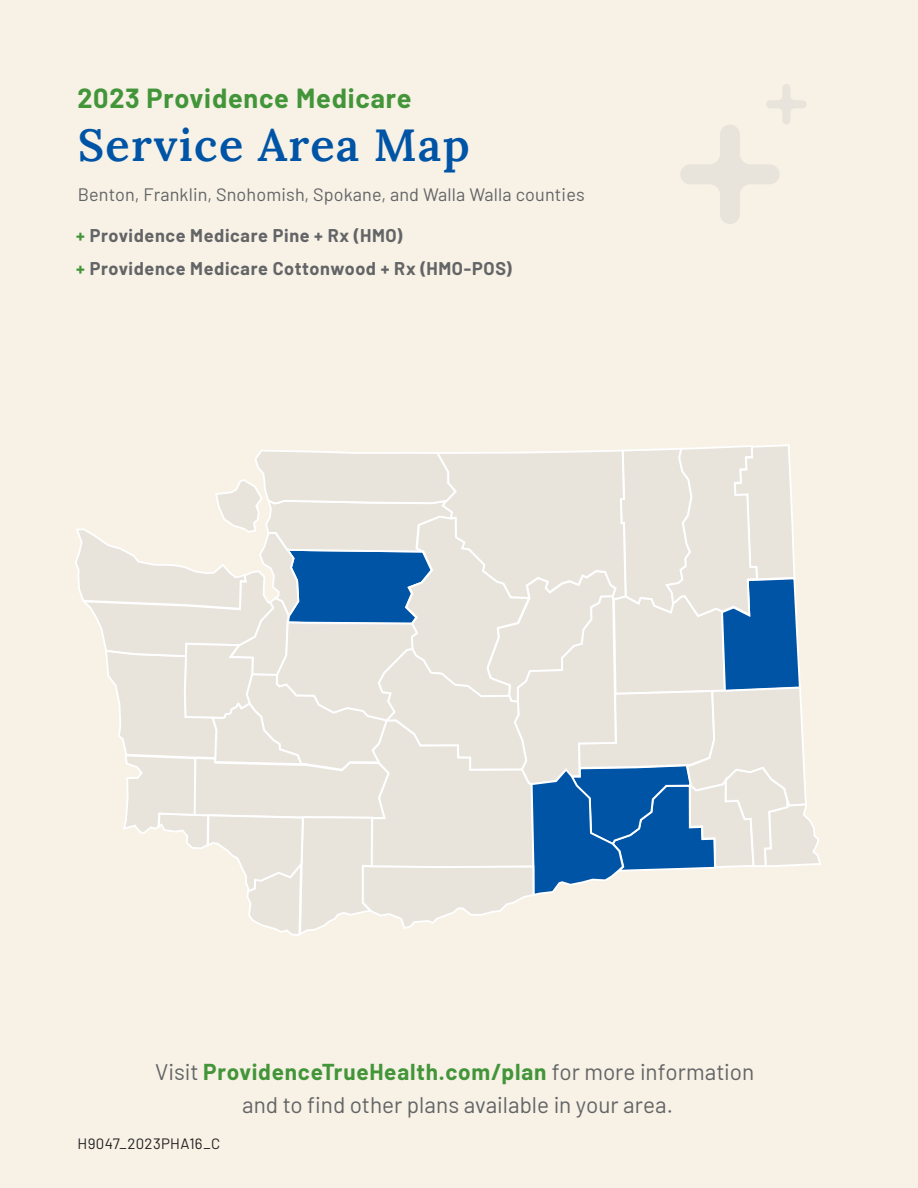
<style>
.page{position:relative;width:918px;height:1188px;background:#f7f1e6}
.page>*{position:absolute;margin:0;border:0;box-sizing:border-box;transform-origin:0 0}
.t1{font:600 45px "Lora";letter-spacing:.03em;color:#0054a6}
.t2{font:700 27px "Barlow";letter-spacing:.03em;color:#439539}
.t3{font:22.5px/33px "Barlow";color:#636466;text-align:center}
.t4{font:700 18px "Barlow";letter-spacing:.03em;color:#636466}
.t5{font:18px "Barlow";letter-spacing:.01em;color:#636466}
.t6{font:15px "Barlow";letter-spacing:.02em;color:#221f1f}
.s1{color:#439539}
.s2{font-weight:700;color:#439539}
</style>
<div class="page">
<svg style="left:680px;top:84px;width:126px;height:140px"></svg>
<svg style="left:75px;top:444px;width:747px;height:492px"></svg>
<p class="t2" style="left:77px;top:78px;width:336px">2023 Providence Medicare</p>
<p class="t1" style="left:78px;top:110px;width:394px">Service Area Map</p>
<p class="t5" style="left:78px;top:181px;width:508px">Benton, Franklin, Snohomish, Spokane, and Walla Walla counties</p>
<p class="t4" style="left:76px;top:222px;width:328px"><span class="s1">+</span> Providence Medicare Pine + Rx (HMO)</p>
<p class="t4" style="left:76px;top:255px;width:437px"><span class="s1">+</span> Providence Medicare Cottonwood + Rx (HMO-POS)</p>
<p class="t3" style="left:155px;top:1054px;width:601px">Visit <span class="s2">ProvidenceTrueHealth.com/plan</span> for more information and to find other plans available in your area.</p>
<p class="t6" style="left:78px;top:1133px;width:144px">H9047_2023PHA16_C</p>
</div>
